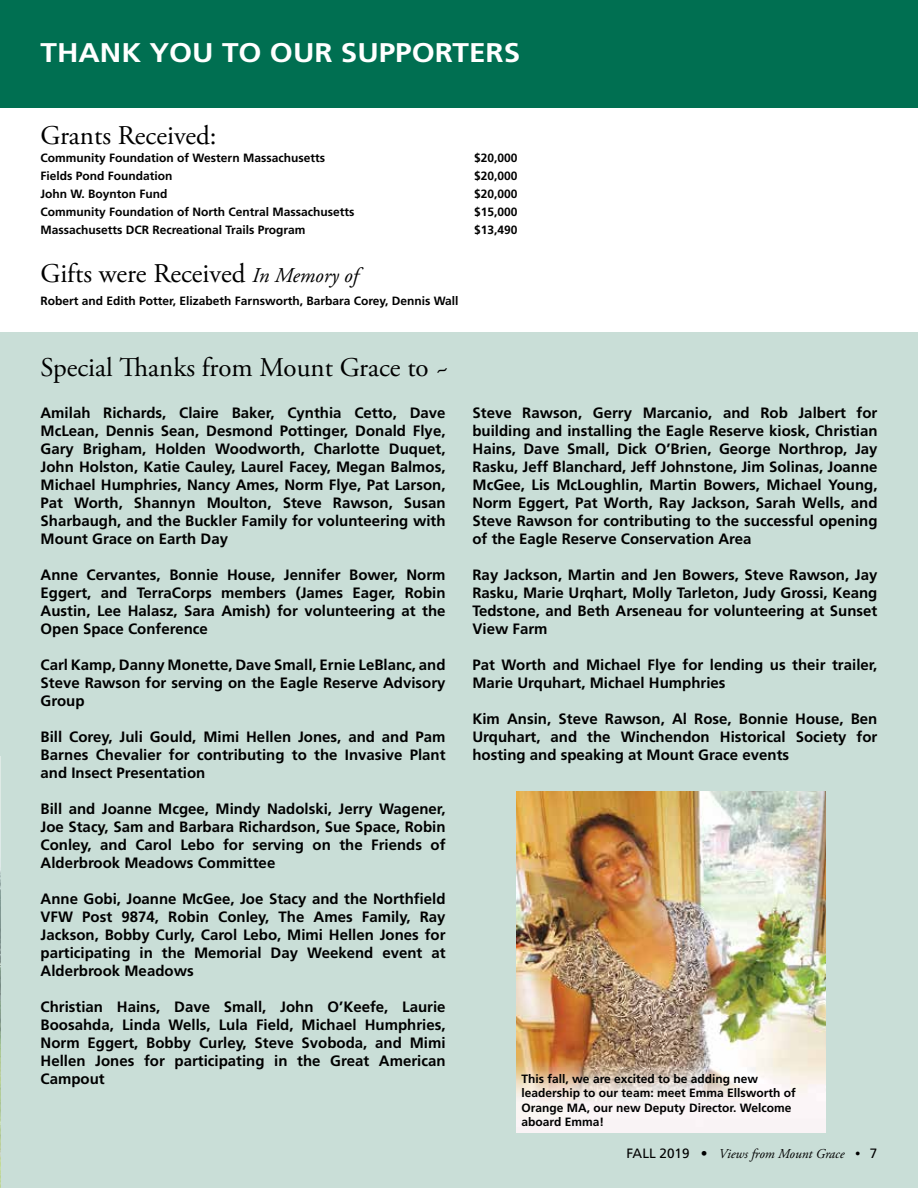
<style>
.page{position:relative;width:918px;height:1188px;background:#fff}
.page>*{position:absolute;margin:0;border:0;box-sizing:border-box;transform-origin:0 0}
.t1{font:27px "Adobe Garamond Pro";color:#000}
.t2{font:700 27px "Frutiger";color:#fff;scale:1.1 1}
.t3{font:700 15px/18px "Frutiger";color:#000;text-align:justify}
.t4{font:italic 13.5px "Adobe Garamond Pro";color:#000}
.t5{font:700 12px/14.4px "Frutiger";color:#000}
.s1{font-style:italic;font-size:21px}
.s2{font-family:"Frutiger";font-style:normal}
</style>
<div class="page">
<div style="left:0;top:333px;width:918px;height:855px;background:#c9ded7"></div>
<img style="left:516px;top:792px;width:309px;height:341px">
<img style="left:0;top:756px;width:1px;height:432px">
<div style="left:0;top:0;width:918px;height:107px;background:#006f51"></div>
<h1 class="t2" style="left:40px;top:37px;width:438px">THANK YOU TO OUR SUPPORTERS</h1>
<h1 class="t1" style="left:40px;top:119px;width:178px">Grants Received:</h1>
<p class="t5" style="left:40px;top:151px;width:286px">Community Foundation of Western Massachusetts</p>
<p class="t5" style="left:474px;top:151px;width:45px">$20,000</p>
<p class="t5" style="left:40px;top:169px;width:134px">Fields Pond Foundation</p>
<p class="t5" style="left:474px;top:169px;width:45px">$20,000</p>
<p class="t5" style="left:40px;top:187px;width:129px">John W. Boynton Fund</p>
<p class="t5" style="left:474px;top:187px;width:45px">$20,000</p>
<p class="t5" style="left:40px;top:205px;width:316px">Community Foundation of North Central Massachusetts</p>
<p class="t5" style="left:474px;top:205px;width:45px">$15,000</p>
<p class="t5" style="left:40px;top:223px;width:267px">Massachusetts DCR Recreational Trails Program</p>
<p class="t5" style="left:474px;top:223px;width:45px">$13,490</p>
<h1 class="t1" style="left:40px;top:257px;width:319px">Gifts were Received <span class="s1">In Memory of</span></h1>
<p class="t5" style="left:40px;top:293px;width:420px">Robert and Edith Potter, Elizabeth Farnsworth, Barbara Corey, Dennis Wall</p>
<h1 class="t1" style="left:40px;top:351px;width:410px">Special Thanks from Mount Grace to ~</h1>
<p class="t3" style="left:40px;top:403px;width:407px">Amilah Richards, Claire Baker, Cynthia Cetto, Dave McLean, Dennis Sean, Desmond Pottinger, Donald Flye, Gary Brigham, Holden Woodworth, Charlotte Duquet, John Holston, Katie Cauley, Laurel Facey, Megan Balmos, Michael Humphries, Nancy Ames, Norm Flye, Pat Larson, Pat Worth, Shannyn Moulton, Steve Rawson, Susan Sharbaugh, and the Buckler Family for volunteering with Mount Grace on Earth Day</p>
<p class="t3" style="left:41px;top:565px;width:407px">Anne Cervantes, Bonnie House, Jennifer Bower, Norm Eggert, and TerraCorps members (James Eager, Robin Austin, Lee Halasz, Sara Amish) for volunteering at the Open Space Conference</p>
<p class="t3" style="left:41px;top:655px;width:407px">Carl Kamp, Danny Monette, Dave Small, Ernie LeBlanc, and Steve Rawson for serving on the Eagle Reserve Advisory Group</p>
<p class="t3" style="left:41px;top:727px;width:407px">Bill Corey, Juli Gould, Mimi Hellen Jones, and and Pam Barnes Chevalier for contributing to the Invasive Plant and Insect Presentation</p>
<p class="t3" style="left:41px;top:799px;width:407px">Bill and Joanne Mcgee, Mindy Nadolski, Jerry Wagener, Joe Stacy, Sam and Barbara Richardson, Sue Space, Robin Conley, and Carol Lebo for serving on the Friends of Alderbrook Meadows Committee</p>
<p class="t3" style="left:41px;top:889px;width:407px">Anne Gobi, Joanne McGee, Joe Stacy and the Northfield VFW Post 9874, Robin Conley, The Ames Family, Ray Jackson, Bobby Curly, Carol Lebo, Mimi Hellen Jones for participating in the Memorial Day Weekend event at Alderbrook Meadows</p>
<p class="t3" style="left:41px;top:997px;width:407px">Christian Hains, Dave Small, John O’Keefe, Laurie Boosahda, Linda Wells, Lula Field, Michael Humphries, Norm Eggert, Bobby Curley, Steve Svoboda, and Mimi Hellen Jones for participating in the Great American Campout</p>
<p class="t3" style="left:472px;top:403px;width:407px">Steve Rawson, Gerry Marcanio, and Rob Jalbert for building and installing the Eagle Reserve kiosk, Christian Hains, Dave Small, Dick O’Brien, George Northrop, Jay Rasku, Jeff Blanchard, Jeff Johnstone, Jim Solinas, Joanne McGee, Lis McLoughlin, Martin Bowers, Michael Young, Norm Eggert, Pat Worth, Ray Jackson, Sarah Wells, and Steve Rawson for contributing to the successful opening of the Eagle Reserve Conservation Area</p>
<p class="t3" style="left:472px;top:565px;width:407px">Ray Jackson, Martin and Jen Bowers, Steve Rawson, Jay Rasku, Marie Urqhart, Molly Tarleton, Judy Grossi, Keang Tedstone, and Beth Arseneau for volunteering at Sunset View Farm</p>
<p class="t3" style="left:472px;top:655px;width:407px">Pat Worth and Michael Flye for lending us their trailer,<br>Marie Urquhart, Michael Humphries</p>
<p class="t3" style="left:472px;top:709px;width:407px">Kim Ansin, Steve Rawson, Al Rose, Bonnie House, Ben Urquhart, and the Winchendon Historical Society for hosting and speaking at Mount Grace events</p>
<p class="t5" style="left:522px;top:1072px;width:276px">This fall, we are excited to be adding new leadership to our team: meet Emma Ellsworth of Orange MA, our new Deputy Director. Welcome aboard Emma!</p>
<p class="t4" style="left:626px;top:1146px;width:253px"><span class="s2">FALL 2019 •</span> Views from Mount Grace • <span class="s2">7</span></p>
</div>
